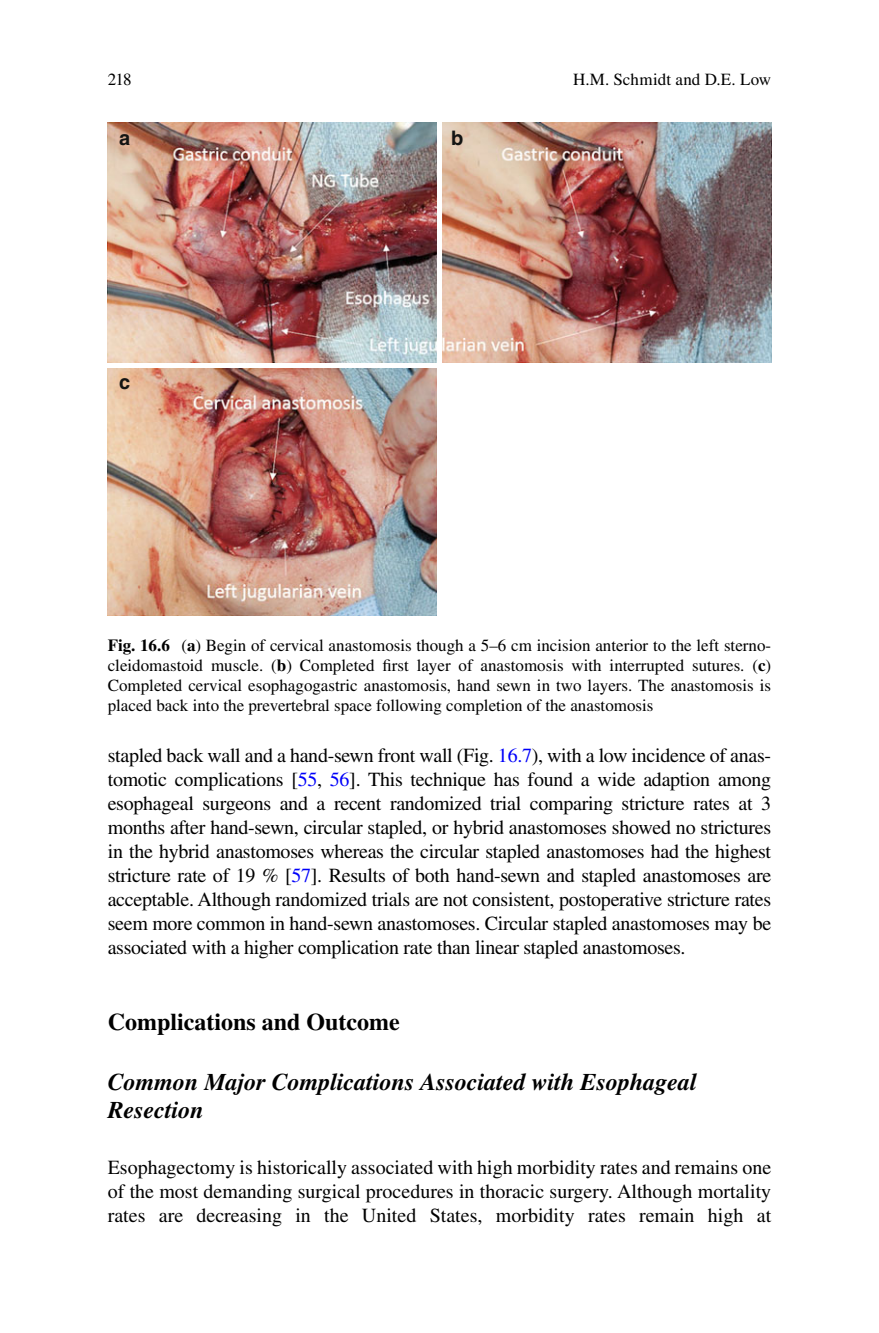
<style>
.page{position:relative;width:879px;height:1333px;background:#fff}
.page>*{position:absolute;margin:0;border:0;box-sizing:border-box;transform-origin:0 0}
.t1{font:italic 700 24px/28px "Times";color:#000}
.t2{font:700 24px "Times";color:#000}
.t3{font:20px/24px "Times";letter-spacing:-.005em;color:#000;text-align:justify}
.t4{font:700 20px "Helvetica";color:#131413}
.t5{font:17px/20px "Times";color:#000;text-align:justify}
.s1{font-weight:700}
.s2{color:#0000fa}
</style>
<div class="page">
<img style="left:108px;top:122px;width:329px;height:240px">
<img style="left:442px;top:122px;width:329px;height:240px">
<img style="left:108px;top:368px;width:329px;height:247px">
<p class="t5" style="left:108px;top:71px;width:25px">218</p>
<p class="t4" style="left:119px;top:127px;width:13px">a</p>
<p class="t4" style="left:119px;top:371px;width:13px">c</p>
<p class="t4" style="left:451px;top:127px;width:14px">b</p>
<p class="t5" style="left:573px;top:71px;width:199px">H.M. Schmidt and D.E. Low</p>
<p class="t5" style="left:108px;top:636px;width:665px"><span class="s1">Fig. 16.6</span> ( <span class="s1">a</span> ) Begin of cervical anastomosis though a 5–6 cm incision anterior to the left sterno&shy;cleidomastoid muscle. ( <span class="s1">b</span> ) Completed first layer of anastomosis with interrupted sutures. ( <span class="s1">c</span> )<br>Completed cervical esophagogastric anastomosis, hand sewn in two layers. The anastomosis is placed back into the prevertebral space following completion of the anastomosis</p>
<p class="t3" style="left:108px;top:745px;width:665px">stapled back wall and a hand-sewn front wall (Fig. <span class="s2">16.7</span> ), with a low incidence of anas&shy;tomotic complications [ <span class="s2">55</span> , <span class="s2">56</span> ]. This technique has found a wide adaption among esophageal surgeons and a recent randomized trial comparing stricture rates at 3 months after hand-sewn, circular stapled, or hybrid anastomoses showed no strictures in the hybrid anastomoses whereas the circular stapled anastomoses had the highest stricture rate of 19 % [ <span class="s2">57</span> ]. Results of both hand-sewn and stapled anastomoses are acceptable. Although randomized trials are not consistent, postoperative stricture rates seem more common in hand- sewn anastomoses. Circular stapled anastomoses may be associated with a higher complication rate than linear stapled anastomoses.</p>
<p class="t2" style="left:108px;top:1013px;width:294px">Complications and Outcome</p>
<p class="t1" style="left:108px;top:1070px;width:590px">Common Major Complications Associated with Esophageal<br>Resection</p>
<p class="t3" style="left:108px;top:1157px;width:665px">Esophagectomy is historically associated with high morbidity rates and remains one of the most demanding surgical procedures in thoracic surgery. Although mortality rates are decreasing in the United States, morbidity rates remain high at</p>
</div>
